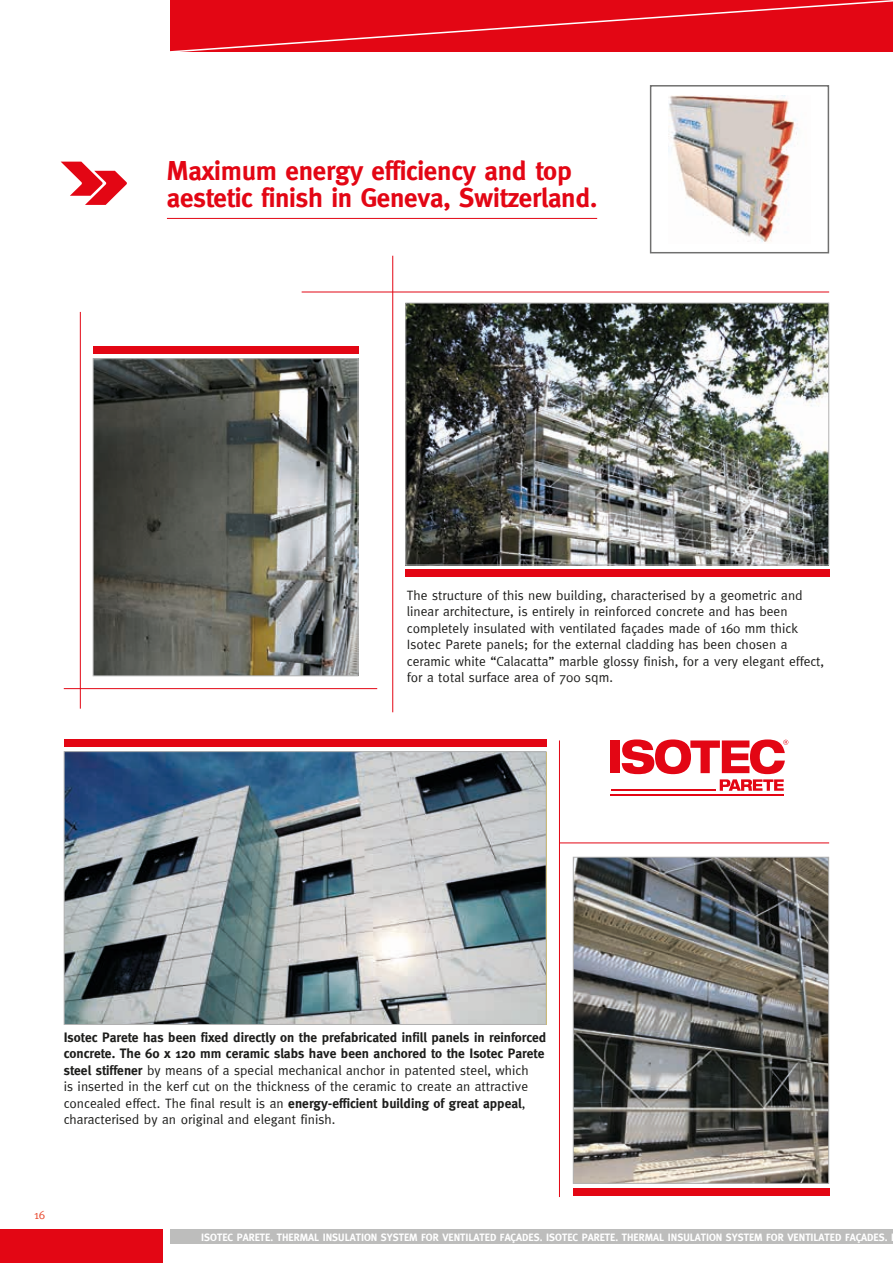
<style>
.page{position:relative;width:893px;height:1263px;background:#fff}
.page>*{position:absolute;margin:0;border:0;box-sizing:border-box;transform-origin:0 0}
.t1{font:700 27px/27px "Meta";letter-spacing:-.01em;color:#e30614}
.t2{font:13.5px/16.5px "Meta Normal";color:#1d1d1b}
.t3{font:700 13.5px/16.5px "Meta";color:#1d1d1b}
.t4{font:12px "Meta Normal";color:#e94f35}
.t5{font:700 10.5px "Meta";color:#fff}
.s1{font-family:"Meta";font-weight:700}
.s2{font-family:"Meta Normal";font-weight:400}
</style>
<div class="page">
<div style="left:170px;top:1229px;width:723px;height:15px;background:#bdbdbc"></div>
<div style="left:0;top:1229px;width:163px;height:34px;background:#e30614"></div>
<div style="left:170px;top:0;width:723px;height:52px;background:#e30614"></div>
<div style="left:573px;top:1188px;width:256px;height:7px;background:#e30614"></div>
<img style="left:668px;top:95px;width:130px;height:147px">
<div style="left:650px;top:85px;width:179px;height:168px;border:2px solid #70706f"></div>
<hr style="left:559px;top:740px;width:1px;height:457px;background:#e30614">
<hr style="left:560px;top:842px;width:269px;height:1px;background:#e30614">
<div style="left:64px;top:739px;width:483px;height:8px;background:#e30614"></div>
<hr style="left:80px;top:312px;width:1px;height:397px;background:#e30614">
<hr style="left:64px;top:688px;width:313px;height:1px;background:#e30614">
<div style="left:93px;top:347px;width:265px;height:7px;background:#e30614"></div>
<img style="left:95px;top:360px;width:261px;height:314px">
<div style="left:93px;top:358px;width:265px;height:318px;border:1px solid #b2b2b2"></div>
<hr style="left:302px;top:292px;width:527px;height:1px;background:#e30614">
<hr style="left:392px;top:256px;width:1px;height:456px;background:#e30614">
<div style="left:405px;top:569px;width:424px;height:8px;background:#e30614"></div>
<img style="left:407px;top:305px;width:420px;height:258px">
<div style="left:405px;top:303px;width:424px;height:262px;border:1px solid #b2b2b2"></div>
<img style="left:66px;top:753px;width:478px;height:270px">
<div style="left:64px;top:751px;width:482px;height:274px;border:1px solid #b2b2b2"></div>
<img style="left:575px;top:859px;width:252px;height:323px">
<div style="left:573px;top:857px;width:256px;height:327px;border:1px solid #b2b2b2"></div>
<div style="left:611px;top:740px;width:9px;height:33px;background:#e30614"></div>
<svg style="left:622px;top:739px;width:166px;height:52px"></svg>
<hr style="left:611px;top:789px;width:104px;height:2px;background:#e30614">
<hr style="left:611px;top:794px;width:173px;height:2px;background:#e30614">
<hr style="left:167px;top:218px;width:430px;height:1px;background:#e30614">
<svg style="left:61px;top:162px;width:66px;height:43px"></svg>
<h1 class="t1" style="left:167px;top:157px;width:432px">Maximum energy efficiency and top aestetic finish in Geneva, Switzerland.</h1>
<p class="t2" style="left:407px;top:586px;width:419px">The structure of this new building, characterised by a geometric and linear architecture, is entirely in reinforced concrete and has been completely insulated with ventilated façades made of 160 mm thick Isotec Parete panels; for the external cladding has been chosen a ceramic white “Calacatta” marble glossy finish, for a very elegant effect, for a total surface area of 700 sqm.</p>
<p class="t3" style="left:64px;top:1029px;width:484px">Isotec Parete has been fixed directly on the prefabricated infill panels in reinforced concrete. The 60 x 120 mm ceramic slabs have been anchored to the Isotec Parete</p>
<p class="t2" style="left:64px;top:1062px;width:466px"><span class="s1">steel stiffener</span> by means of a special mechanical anchor in patented steel, which is inserted in the kerf cut on the thickness of the ceramic to create an attractive</p>
<p class="t3" style="left:64px;top:1095px;width:463px"><span class="s2">concealed effect. The final result is an</span> energy-efficient building of great appeal<span class="s2">,</span></p>
<p class="t2" style="left:64px;top:1111px;width:273px">characterised by an original and elegant finish.</p>
<p class="t4" style="left:34px;top:1208px;width:13px">16</p>
<p class="t5" style="left:201px;top:1232px;width:694px">ISOTEC PARETE. THERMAL INSULATION SYSTEM FOR VENTILATED FAÇADES. ISOTEC PARETE. THERMAL INSULATION SYSTEM FOR VENTILATED FAÇADES. I</p>
</div>
